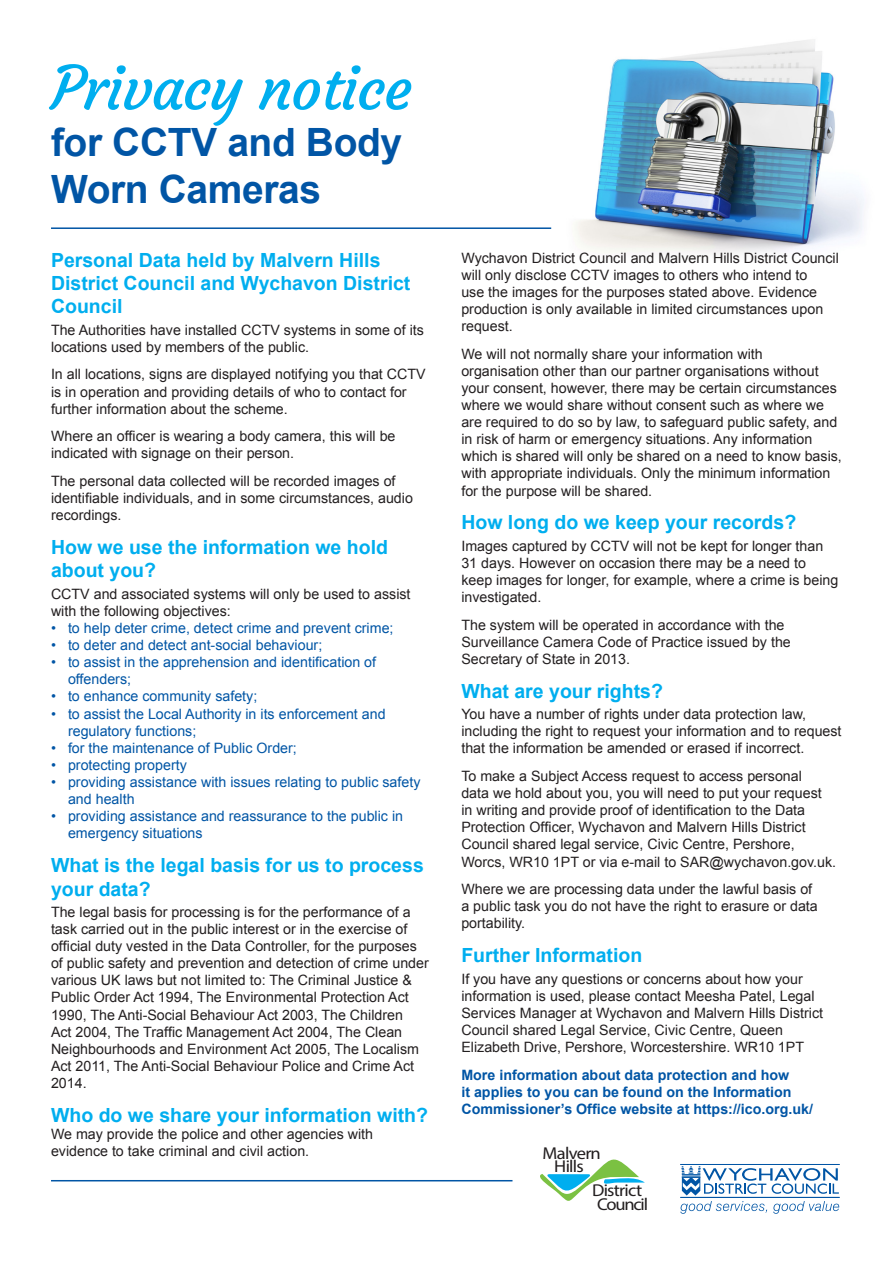
<style>
.page{position:relative;width:893px;height:1263px;background:#fff}
.page>*{position:absolute;margin:0;border:0;box-sizing:border-box;transform-origin:0 0}
.Heading_2{font:60px "Courgette";letter-spacing:-.02em;color:#00aeef}
.Heading_2-2{font:700 39px/46.8px "Arial";letter-spacing:-.01em;color:#0155a5}
.Heading_1{font:700 19.5px/23.4px "Arial";color:#00aeef}
.BODY_TEXT{font:700 19.5px "Arial";color:#00aeef}
.t1{font:17.25px/13.5px "Myriad Pro";letter-spacing:-.04em;color:#231f20;scale:1.08 1}
.BODY_TEXT-2{font:14.25px/17.1px "Arial";color:#231f20}
.t2{font:14.25px/17.1px "Arial";color:#0155a5}
.Body_Tet_Bold{font:700 14.25px/17.1px "Arial";color:#0155a5}
</style>
<div class="page">
<img style="left:575px;top:39px;width:289px;height:214px">
<hr style="left:51px;top:227px;width:500px;height:2px;background:#0155a5">
<svg style="left:540px;top:1159px;width:105px;height:42px"></svg>
<svg style="left:681px;top:1166px;width:158px;height:29px"></svg>
<hr style="left:680px;top:1164px;width:160px;height:1px;background:#0155a5">
<hr style="left:680px;top:1197px;width:160px;height:1px;background:#0155a5">
<svg style="left:680px;top:1201px;width:87px;height:13px"></svg>
<svg style="left:773px;top:1201px;width:66px;height:13px"></svg>
<hr style="left:51px;top:1180px;width:461px;height:1px;background:#0155a5">
<p class="Heading_2" style="left:51px;top:51px;width:363px">Privacy notice</p>
<p class="Heading_2-2" style="left:51px;top:120px;width:353px">for CCTV and Body<br>Worn Cameras</p>
<p class="Heading_1" style="left:51px;top:249px;width:361px">Personal Data held by Malvern Hills<br>District Council and Wychavon District<br>Council</p>
<p class="BODY_TEXT-2" style="left:51px;top:321px;width:375px">The Authorities have installed CCTV systems in some of its locations used by members of the public.</p>
<p class="BODY_TEXT-2" style="left:51px;top:366px;width:376px">In all locations, signs are displayed notifying you that CCTV is in operation and providing details of who to contact for further information about the scheme.</p>
<p class="BODY_TEXT-2" style="left:51px;top:428px;width:346px">Where an officer is wearing a body camera, this will be indicated with signage on their person.</p>
<p class="BODY_TEXT-2" style="left:51px;top:472px;width:363px">The personal data collected will be recorded images of identifiable individuals, and in some circumstances, audio recordings.</p>
<p class="Heading_1" style="left:51px;top:536px;width:338px">How we use the information we hold about you?</p>
<p class="BODY_TEXT-2" style="left:51px;top:585px;width:361px">CCTV and associated systems will only be used to assist with the following objectives:</p>
<p class="t2" style="left:51px;top:620px;width:344px">• to help deter crime, detect crime and prevent crime;</p>
<p class="t2" style="left:51px;top:637px;width:273px">• to deter and detect ant-social behaviour;</p>
<p class="t2" style="left:68px;top:654px;width:310px;text-indent:-17px">• to assist in the apprehension and identification of offenders;</p>
<p class="t2" style="left:51px;top:688px;width:208px">• to enhance community safety;</p>
<p class="t2" style="left:68px;top:705px;width:319px;text-indent:-17px">• to assist the Local Authority in its enforcement and regulatory functions;</p>
<p class="t2" style="left:51px;top:739px;width:247px">• for the maintenance of Public Order;</p>
<p class="t2" style="left:51px;top:756px;width:137px">• protecting property</p>
<p class="t2" style="left:68px;top:773px;width:354px;text-indent:-17px">• providing assistance with issues relating to public safety and health</p>
<p class="t2" style="left:68px;top:808px;width:337px;text-indent:-17px">• providing assistance and reassurance to the public in emergency situations</p>
<p class="Heading_1" style="left:51px;top:854px;width:374px">What is the legal basis for us to process your data?</p>
<p class="BODY_TEXT-2" style="left:51px;top:903px;width:379px">The legal basis for processing is for the performance of a task carried out in the public interest or in the exercise of official duty vested in the Data Controller, for the purposes of public safety and prevention and detection of crime under various UK laws but not limited to: The Criminal Justice &amp; Public Order Act 1994, The Environmental Protection Act 1990, The Anti-Social Behaviour Act 2003, The Children<br>Act 2004, The Traffic Management Act 2004, The Clean Neighbourhoods and Environment Act 2005, The Localism Act 2011, The Anti-Social Behaviour Police and Crime Act 2014.</p>
<p class="BODY_TEXT" style="left:51px;top:1102px;width:379px">Who do we share your information with?</p>
<p class="BODY_TEXT-2" style="left:51px;top:1125px;width:324px">We may provide the police and other agencies with evidence to take criminal and civil action.</p>
<p class="BODY_TEXT-2" style="left:461px;top:249px;width:379px">Wychavon District Council and Malvern Hills District Council will only disclose CCTV images to others who intend to<br>use the images for the purposes stated above. Evidence production is only available in limited circumstances upon request.</p>
<p class="BODY_TEXT-2" style="left:461px;top:345px;width:382px">We will not normally share your information with organisation other than our partner organisations without your consent, however, there may be certain circumstances where we would share without consent such as where we are required to do so by law, to safeguard public safety, and in risk of harm or emergency situations. Any information which is shared will only be shared on a need to know basis, with appropriate individuals. Only the minimum information for the purpose will be shared.</p>
<p class="Heading_1" style="left:461px;top:511px;width:336px">How long do we keep your records?</p>
<p class="BODY_TEXT-2" style="left:461px;top:537px;width:379px">Images captured by CCTV will not be kept for longer than 31 days. However on occasion there may be a need to keep images for longer, for example, where a crime is being investigated.</p>
<p class="BODY_TEXT-2" style="left:461px;top:616px;width:331px">The system will be operated in accordance with the<br>Surveillance Camera Code of Practice issued by the<br>Secretary of State in 2013.</p>
<p class="Heading_1" style="left:461px;top:680px;width:203px">What are your rights?</p>
<p class="BODY_TEXT-2" style="left:461px;top:706px;width:382px">You have a number of rights under data protection law, including the right to request your information and to request that the information be amended or erased if incorrect.</p>
<p class="BODY_TEXT-2" style="left:461px;top:768px;width:376px">To make a Subject Access request to access personal<br>data we hold about you, you will need to put your request in writing and provide proof of identification to the Data Protection Officer, Wychavon and Malvern Hills District Council shared legal service, Civic Centre, Pershore, Worcs, WR10 1PT or via e-mail to SAR@wychavon.gov.uk.</p>
<p class="BODY_TEXT-2" style="left:461px;top:881px;width:358px">Where we are processing data under the lawful basis of a public task you do not have the right to erasure or data portability.</p>
<p class="Heading_1" style="left:461px;top:944px;width:182px">Further Information</p>
<p class="BODY_TEXT-2" style="left:461px;top:970px;width:363px">If you have any questions or concerns about how your information is used, please contact Meesha Patel, Legal Services Manager at Wychavon and Malvern Hills District Council shared Legal Service, Civic Centre, Queen Elizabeth Drive, Pershore, Worcestershire. WR10 1PT</p>
<p class="Body_Tet_Bold" style="left:461px;top:1066px;width:353px">More information about data protection and how<br>it applies to you can be found on the Information<br>Commissioner’s Office website at https://ico.org.uk/</p>
<p class="t1" style="left:543px;top:1145px;width:55px;text-align:center">Malvern<br>Hills</p>
<p class="t1" style="left:592px;top:1184px;width:53px">District<br>Council</p>
</div>
